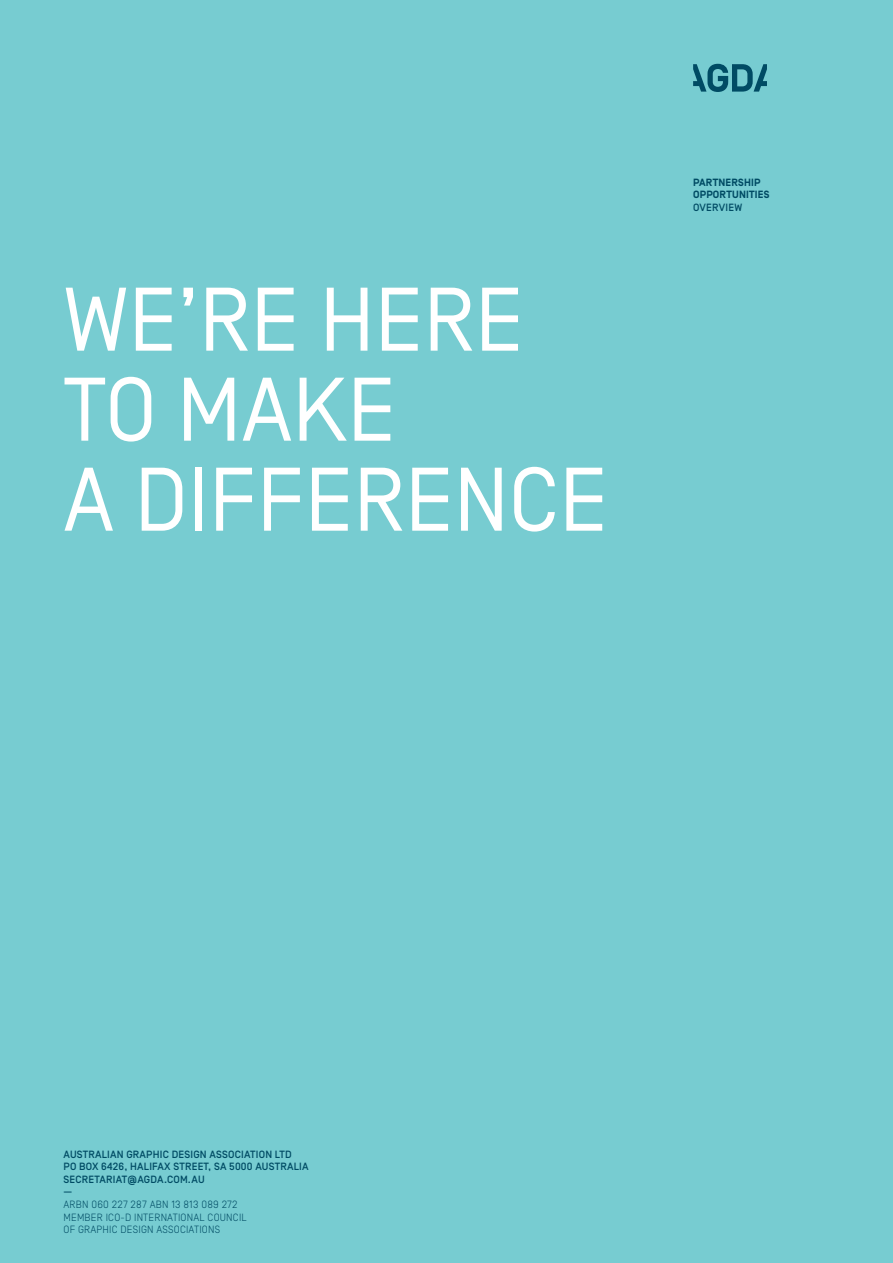
<style>
.page{position:relative;width:893px;height:1263px;background:#77ccd1}
.page>*{position:absolute;margin:0;border:0;box-sizing:border-box;transform-origin:0 0}
.PAGE_TITLE{font:90px "Simplon Norm";color:#fff}
.t1{font:500 10.5px/12.6px "Simplon Norm";letter-spacing:.02em;color:#004b64}
.t2{font:300 10.5px/12.6px "Simplon Norm";letter-spacing:.02em;color:#004b64}
.t3{font:700 10.5px/12.6px "Simplon Norm";letter-spacing:.02em;color:#004b64}
</style>
<div class="page">
<svg style="left:693px;top:64px;width:74px;height:28px"></svg>
<p class="PAGE_TITLE" style="left:63px;top:272px;width:462px">WE’RE HERE</p>
<p class="PAGE_TITLE" style="left:63px;top:362px;width:334px">TO MAKE</p>
<p class="PAGE_TITLE" style="left:63px;top:452px;width:546px">A DIFFERENCE</p>
<p class="t3" style="left:693px;top:176px;width:78px">PARTNERSHIP<br>OPPORTUNITIES</p>
<p class="t1" style="left:693px;top:202px;width:51px">OVERVIEW</p>
<p class="t1" style="left:64px;top:1148px;width:246px">AUSTRALIAN GRAPHIC DESIGN ASSOCIATION LTD<br>PO BOX 6426, HALIFAX STREET, SA 5000 AUSTRALIA<br>SECRETARIAT@AGDA.COM.AU<br>—</p>
<p class="t2" style="left:64px;top:1198px;width:185px">ARBN 060 227 287 ABN 13 813 089 272<br>MEMBER ICO-D INTERNATIONAL COUNCIL<br>OF GRAPHIC DESIGN ASSOCIATIONS</p>
</div>
